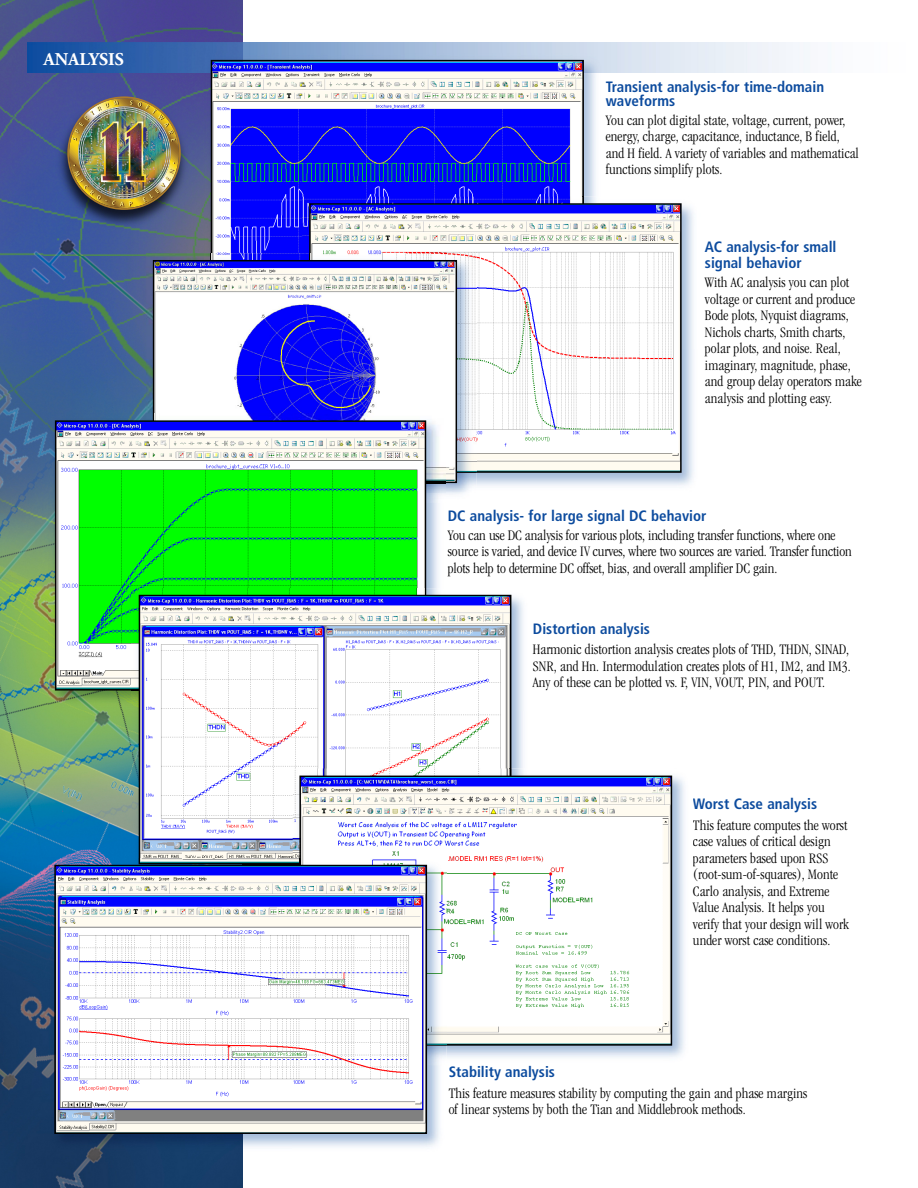
<style>
.page{position:relative;width:918px;height:1188px;background:#fff}
.page>*{position:absolute;margin:0;border:0;box-sizing:border-box;transform-origin:0 0}
.t1{font:700 18px "Adobe Garamond";color:#fff}
.t2{font:300 condensed 15px/16.5px "Garamond";letter-spacing:.005em;color:#000}
.t3{font:700 condensed 15px/13.5px "Frutiger";color:#0c4b9e}
</style>
<div class="page">
<img style="left:0;top:0;width:243px;height:1188px">
<img style="left:43px;top:73px;width:161px;height:183px">
<img style="left:67px;top:96px;width:114px;height:114px">
<img style="left:27px;top:43px;width:576px;height:10px">
<img style="left:27px;top:53px;width:177px;height:20px">
<img style="left:204px;top:53px;width:399px;height:200px">
<img style="left:214px;top:63px;width:367px;height:190px">
<div style="left:211px;top:60px;width:373px;height:270px;border:2px solid #000"></div>
<img style="left:476px;top:197px;width:218px;height:289px">
<img style="left:302px;top:197px;width:281px;height:56px">
<img style="left:312px;top:206px;width:367px;height:264px">
<div style="left:309px;top:203px;width:373px;height:270px;border:2px solid #000"></div>
<img style="left:426px;top:473px;width:50px;height:29px">
<img style="left:146px;top:253px;width:58px;height:160px">
<img style="left:204px;top:256px;width:7px;height:4px">
<img style="left:212px;top:253px;width:97px;height:7px">
<svg style="left:204px;top:253px;width:9px;height:3px"></svg>
<img style="left:309px;top:253px;width:2px;height:7px">
<img style="left:311px;top:253px;width:166px;height:218px">
<img style="left:156px;top:263px;width:298px;height:217px">
<div style="left:153px;top:260px;width:304px;height:223px;border:2px solid #000"></div>
<img style="left:426px;top:502px;width:13px;height:86px">
<img style="left:48px;top:413px;width:98px;height:297px">
<img style="left:146px;top:413px;width:7px;height:7px">
<img style="left:426px;top:483px;width:20px;height:9px">
<img style="left:155px;top:413px;width:291px;height:67px">
<img style="left:58px;top:423px;width:365px;height:265px">
<div style="left:55px;top:420px;width:371px;height:271px;border:2px solid #000"></div>
<img style="left:132px;top:588px;width:391px;height:270px">
<img style="left:243px;top:588px;width:183px;height:7px">
<img style="left:142px;top:598px;width:366px;height:260px">
<div style="left:139px;top:595px;width:372px;height:269px;border:2px solid #000"></div>
<img style="left:447px;top:768px;width:237px;height:290px">
<img style="left:293px;top:768px;width:218px;height:90px">
<img style="left:302px;top:779px;width:367px;height:264px">
<div style="left:299px;top:776px;width:373px;height:270px;border:2px solid #000"></div>
<img style="left:132px;top:1134px;width:161px;height:20px">
<img style="left:293px;top:1046px;width:154px;height:101px">
<img style="left:48px;top:858px;width:84px;height:296px">
<img style="left:139px;top:858px;width:154px;height:7px">
<img style="left:140px;top:863px;width:103px;height:1px">
<svg style="left:293px;top:858px;width:8px;height:7px"></svg>
<img style="left:301px;top:858px;width:146px;height:186px">
<img style="left:57px;top:868px;width:367px;height:263px">
<div style="left:54px;top:865px;width:373px;height:269px;border:2px solid #000"></div>
<p class="t1" style="left:44px;top:52px;width:82px">ANALYSIS</p>
<p class="t3" style="left:606px;top:81px;width:220px">Transient analysis-for time-domain waveforms</p>
<p class="t2" style="left:606px;top:113px;width:255px">You can plot digital state, voltage, current, power, energy, charge, capacitance, inductance, B field, and H field. A variety of variables and mathematical functions simplify plots.</p>
<p class="t3" style="left:705px;top:239px;width:133px;line-height:16.5px">AC analysis-for small signal behavior</p>
<p class="t2" style="left:705px;top:275px;width:159px">With AC analysis you can plot voltage or current and produce<br>Bode plots, Nyquist diagrams,<br>Nichols charts, Smith charts, polar plots, and noise. Real, imaginary, magnitude, phase, and group delay operators make analysis and plotting easy.</p>
<p class="t3" style="left:448px;top:510px;width:260px">DC analysis- for large signal DC behavior</p>
<p class="t2" style="left:448px;top:528px;width:406px">You can use DC analysis for various plots, including transfer functions, where one source is varied, and device IV curves, where two sources are varied. Transfer function plots help to determine DC offset, bias, and overall amplifier DC gain.</p>
<p class="t3" style="left:533px;top:623px;width:119px">Distortion analysis</p>
<p class="t2" style="left:533px;top:642px;width:319px;text-align:justify">Harmonic distortion analysis creates plots of THD, THDN, SINAD, SNR, and Hn. Intermodulation creates plots of H1, IM2, and IM3.<br>Any of these can be plotted vs. F, VIN, VOUT, PIN, and POUT.</p>
<p class="t3" style="left:693px;top:799px;width:126px">Worst Case analysis</p>
<p class="t2" style="left:693px;top:818px;width:158px">This feature computes the worst case values of critical design parameters based upon RSS (root-sum-of-squares), Monte<br>Carlo analysis, and Extreme<br>Value Analysis. It helps you verify that your design will work under worst case conditions.</p>
<p class="t3" style="left:449px;top:1066px;width:108px">Stability analysis</p>
<p class="t2" style="left:449px;top:1086px;width:360px">This feature measures stability by computing the gain and phase margins of linear systems by both the Tian and Middlebrook methods.</p>
</div>
